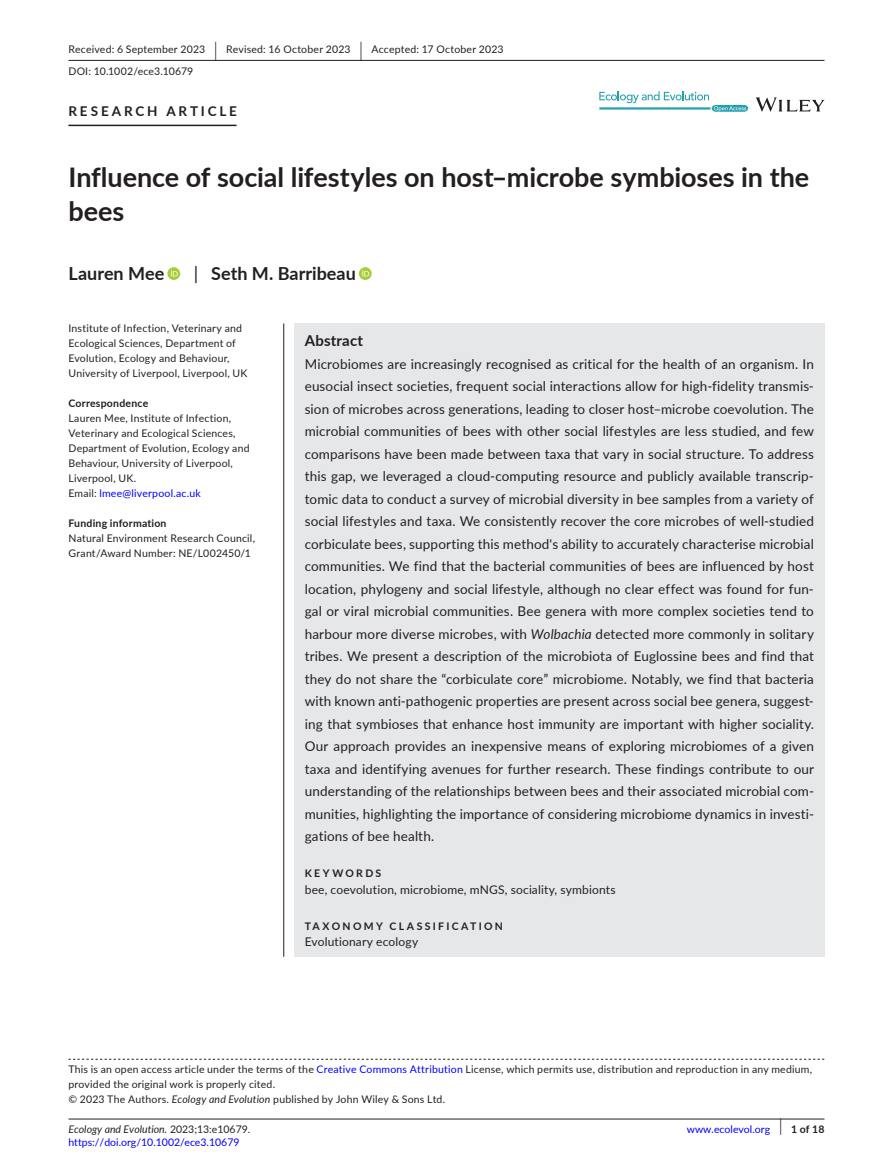
<style>
.page{position:relative;width:893px;height:1174px;background:#fff}
.page>*{position:absolute;margin:0;border:0;box-sizing:border-box;transform-origin:0 0}
.t1{font:700 27px/34.5px "Lato";color:#231f20}
.t2{font:700 18px "Lato";color:#231f20}
.t3{font:700 15px "Lato";letter-spacing:.015em;color:#231f20}
.t4{font:13.5px/22.5px "Lato";letter-spacing:.01em;color:#231f20;text-align:justify}
.t5{font:700 13.5px "Lato";letter-spacing:.21em;color:#231f20}
.t6{font:12px "Lato";letter-spacing:.015em;color:#231f20}
.t7{font:10.5px/15px "Lato";letter-spacing:.02em;color:#231f20}
.t8{font:10.5px "Lato";color:#00f}
.t9{font:700 10.5px "Lato";letter-spacing:.02em;color:#231f20}
.t10{font:italic 10.5px "Lato";color:#231f20}
.t11{font:700 10.5px "Lato";letter-spacing:.22em;color:#231f20}
.s1{font-size:19.65px}
.s2{font-weight:400}
.s3{color:#00f}
.s4{font-style:italic}
.s5{font-style:normal}
.s6{font-weight:400;font-size:17.4px}
</style>
<div class="page">
<hr style="left:68px;top:1118px;width:756px;height:1px;background:#231f20">
<svg style="left:756px;top:97px;width:68px;height:15px"></svg>
<svg style="left:599px;top:91px;width:149px;height:21px"></svg>
<hr style="left:68px;top:60px;width:756px;height:1px;background:#231f20">
<hr style="left:68px;top:125px;width:169px;height:1px;background:#231f20">
<svg style="left:167px;top:267px;width:13px;height:13px"></svg>
<svg style="left:171px;top:269px;width:7px;height:7px"></svg>
<svg style="left:359px;top:267px;width:13px;height:13px"></svg>
<svg style="left:362px;top:269px;width:7px;height:7px"></svg>
<svg style="left:68px;top:1058px;width:756px;height:1px"></svg>
<div style="left:294px;top:323px;width:530px;height:633px;background:#e6e7e9"></div>
<hr style="left:283px;top:323px;width:1px;height:633px;background:#231f20">
<p class="t7" style="left:68px;top:38px;width:437px;line-height:21.8px">Received: 6 September 2023 <span class="s1">|</span> Revised: 16 October 2023 <span class="s1">|</span> Accepted: 17 October 2023<br>DOI: 10.1002/ece3.10679</p>
<p class="t5" style="left:68px;top:101px;width:170px">RESEARCH ARTICLE</p>
<h1 class="t1" style="left:68px;top:159px;width:742px">Influence of social lifestyles on host–microbe symbioses in the bees</h1>
<h2 class="t2" style="left:68px;top:260px;width:97px">Lauren Mee</h2>
<h2 class="t2" style="left:194px;top:260px;width:164px"><span class="s2">|</span> Seth M. Barribeau</h2>
<p class="t7" style="left:68px;top:320px;width:180px">Institute of Infection, Veterinary and Ecological Sciences, Department of Evolution, Ecology and Behaviour, University of Liverpool, Liverpool, UK</p>
<p class="t9" style="left:68px;top:395px;width:81px">Correspondence</p>
<p class="t7" style="left:68px;top:410px;width:183px">Lauren Mee, Institute of Infection,<br>Veterinary and Ecological Sciences,<br>Department of Evolution, Ecology and<br>Behaviour, University of Liverpool,<br>Liverpool, UK.<br>Email: <span class="s3">lmee@liverpool.ac.uk</span></p>
<p class="t9" style="left:68px;top:515px;width:100px">Funding information</p>
<p class="t7" style="left:68px;top:530px;width:188px">Natural Environment Research Council,<br>Grant/Award Number: NE/L002450/1</p>
<p class="t3" style="left:305px;top:329px;width:60px">Abstract</p>
<p class="t4" style="left:305px;top:352px;width:511px">Microbiomes are increasingly recognised as critical for the health of an organism. In eusocial insect societies, frequent social interactions allow for high-fidelity transmis&shy;sion of microbes across generations, leading to closer host–microbe coevolution. The microbial communities of bees with other social lifestyles are less studied, and few comparisons have been made between taxa that vary in social structure. To address this gap, we leveraged a cloud-computing resource and publicly available transcrip&shy;tomic data to conduct a survey of microbial diversity in bee samples from a variety of social lifestyles and taxa. We consistently recover the core microbes of well-studied corbiculate bees, supporting this method's ability to accurately characterise microbial communities. We find that the bacterial communities of bees are influenced by host location, phylogeny and social lifestyle, although no clear effect was found for fun&shy;gal or viral microbial communities. Bee genera with more complex societies tend to harbour more diverse microbes, with <span class="s4">Wolbachia</span> detected more commonly in solitary tribes. We present a description of the microbiota of Euglossine bees and find that they do not share the “corbiculate core” microbiome. Notably, we find that bacteria with known anti-pathogenic properties are present across social bee genera, suggest&shy;ing that symbioses that enhance host immunity are important with higher sociality.<br>Our approach provides an inexpensive means of exploring microbiomes of a given taxa and identifying avenues for further research. These findings contribute to our understanding of the relationships between bees and their associated microbial com&shy;munities, highlighting the importance of considering microbiome dynamics in investi&shy;gations of bee health.</p>
<p class="t11" style="left:305px;top:865px;width:78px">KEYWORDS</p>
<p class="t6" style="left:305px;top:880px;width:313px">bee, coevolution, microbiome, mNGS, sociality, symbionts</p>
<p class="t11" style="left:305px;top:918px;width:200px">TAXONOMY CLASSIFICATION</p>
<p class="t6" style="left:305px;top:933px;width:115px">Evolutionary ecology</p>
<p class="t7" style="left:68px;top:1061px;width:745px">This is an open access article under the terms of the <span class="s3">Creative Commons Attribution</span> License, which permits use, distribution and reproduction in any medium, provided the original work is properly cited.<br>© 2023 The Authors. <span class="s4">Ecology and Evolution</span> published by John Wiley &amp; Sons Ltd.</p>
<p class="t10" style="left:68px;top:1121px;width:183px">Ecology and Evolution. <span class="s5">2023;13:e10679.</span></p>
<p class="t9" style="left:779px;top:1121px;width:46px"><span class="s6">|</span> 1 of 18</p>
<p class="t8" style="left:68px;top:1135px;width:173px">https://doi.org/10.1002/ece3.10679</p>
<p class="t8" style="left:687px;top:1121px;width:85px">www.ecolevol.org</p>
</div>
